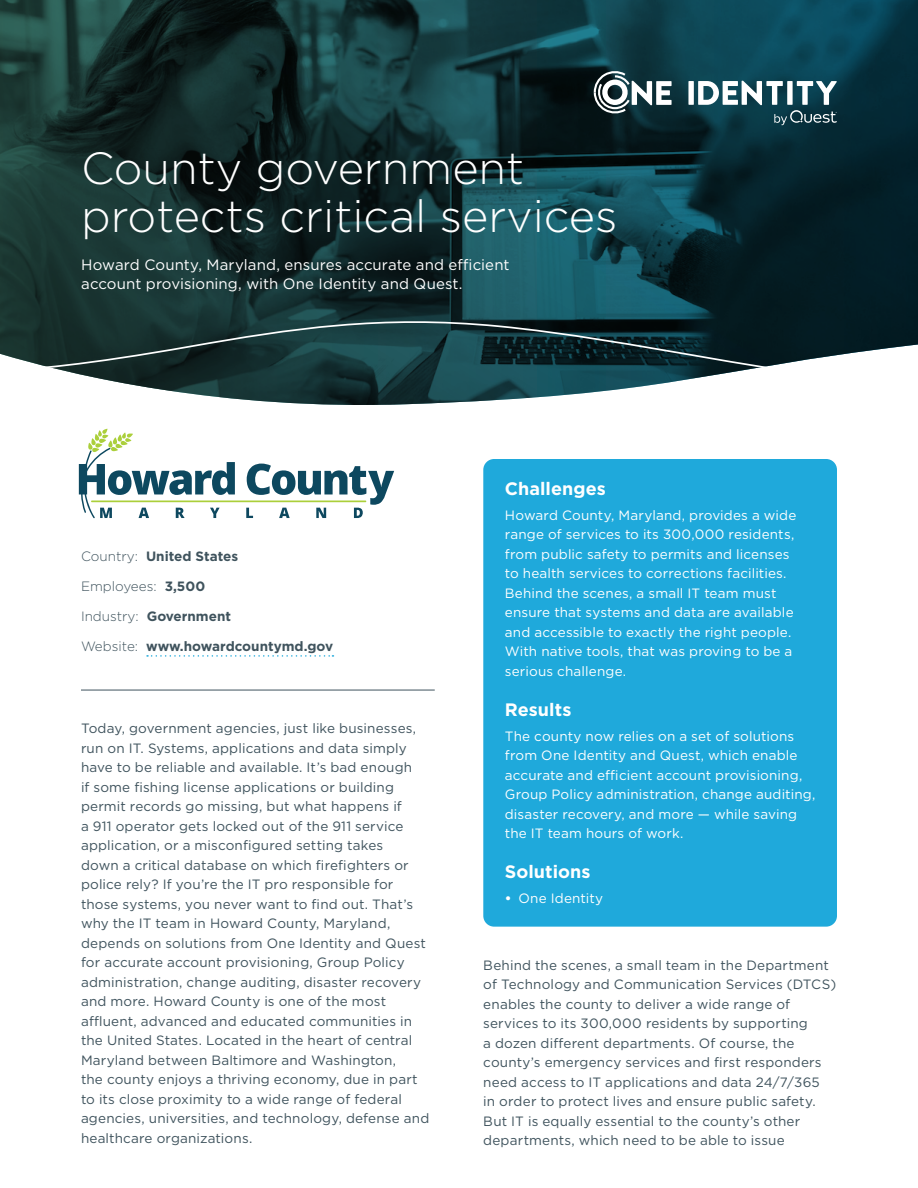
<style>
.page{position:relative;width:918px;height:1188px;background:#fff}
.page>*{position:absolute;margin:0;border:0;box-sizing:border-box;transform-origin:0 0}
.Cover_Headline_white{font:300 45px "Gotham";color:#fff}
.t1{font:700 18px "Gotham";letter-spacing:.005em;color:#fff}
.Sub_Head-white{font:15px/19.5px "Gotham";letter-spacing:.005em;color:#fff}
.Body{font:13.5px/19.5px "Gotham";letter-spacing:.01em;color:#3f535d}
.Body-2{font:13.5px/19.5px "Gotham";letter-spacing:.01em;color:#fff}
.Customer_Profile{font:700 13.5px "Gotham";color:#3f535d}
.Customer_Profile-2{font:300 13.5px "Gotham";color:#3f535d}
.s1{font-weight:300}
.s2{font-weight:700}
</style>
<div class="page">
<svg style="left:0;top:0;width:918px;height:405px;background:#1b3c40"></svg>
<svg style="left:0;top:313px;width:918px;height:68px;background:#2c474a"></svg>
<hr style="left:91px;top:501px;width:275px;height:1px;background:#abcf3b">
<svg style="left:79px;top:429px;width:156px;height:89px"></svg>
<svg style="left:246px;top:464px;width:148px;height:54px"></svg>
<div style="left:688px;top:81px;width:6px;height:24px;background:#fff"></div>
<svg style="left:698px;top:81px;width:139px;height:44px"></svg>
<svg style="left:594px;top:71px;width:78px;height:43px"></svg>
<svg style="left:147px;top:655px;width:186px;height:2px"></svg>
<hr style="left:81px;top:690px;width:354px;height:1px;background:#3f535d">
<div style="left:483px;top:459px;width:354px;height:468px;background:#1fa9db;border-radius:11px"></div>
<p class="Cover_Headline_white" style="left:81px;top:139px;width:445px">County government</p>
<p class="Cover_Headline_white" style="left:81px;top:187px;width:538px">protects critical services</p>
<p class="Sub_Head-white" style="left:81px;top:254px;width:430px">Howard County, Maryland, ensures accurate and efficient account provisioning, with One Identity and Quest.</p>
<p class="Customer_Profile" style="left:81px;top:548px;width:159px"><span class="s1">Country:</span> United States</p>
<p class="Customer_Profile-2" style="left:81px;top:578px;width:126px">Employees: <span class="s2">3,500</span></p>
<p class="Customer_Profile" style="left:81px;top:608px;width:152px"><span class="s1">Industry:</span> Government</p>
<p class="Customer_Profile" style="left:81px;top:638px;width:254px"><span class="s1">Website:</span> www.howardcountymd.gov</p>
<p class="Body" style="left:81px;top:719px;width:350px">Today, government agencies, just like businesses, run on IT. Systems, applications and data simply have to be reliable and available. It’s bad enough<br>if some fishing license applications or building permit records go missing, but what happens if<br>a 911 operator gets locked out of the 911 service application, or a misconfigured setting takes<br>down a critical database on which firefighters or police rely? If you’re the IT pro responsible for those systems, you never want to find out. That’s why the IT team in Howard County, Maryland, depends on solutions from One Identity and Quest for accurate account provisioning, Group Policy administration, change auditing, disaster recovery and more. Howard County is one of the most affluent, advanced and educated communities in the United States. Located in the heart of central Maryland between Baltimore and Washington,<br>the county enjoys a thriving economy, due in part to its close proximity to a wide range of federal agencies, universities, and technology, defense and healthcare organizations.</p>
<p class="t1" style="left:505px;top:477px;width:102px">Challenges</p>
<p class="Body-2" style="left:505px;top:505px;width:293px">Howard County, Maryland, provides a wide range of services to its 300,000 residents, from public safety to permits and licenses to health services to corrections facilities.<br>Behind the scenes, a small IT team must ensure that systems and data are available and accessible to exactly the right people.<br>With native tools, that was proving to be a serious challenge.</p>
<p class="t1" style="left:505px;top:697px;width:68px">Results</p>
<p class="Body-2" style="left:505px;top:726px;width:312px">The county now relies on a set of solutions from One Identity and Quest, which enable accurate and efficient account provisioning, Group Policy administration, change auditing, disaster recovery, and more — while saving the IT team hours of work.</p>
<p class="t1" style="left:505px;top:860px;width:87px">Solutions</p>
<p class="Body-2" style="left:505px;top:888px;width:100px"><span class="s2">•</span> One Identity</p>
<p class="Body" style="left:483px;top:955px;width:354px">Behind the scenes, a small team in the Department of Technology and Communication Services (DTCS) enables the county to deliver a wide range of services to its 300,000 residents by supporting<br>a dozen different departments. Of course, the county’s emergency services and first responders need access to IT applications and data 24/7/365<br>in order to protect lives and ensure public safety.<br>But IT is equally essential to the county’s other departments, which need to be able to issue</p>
</div>
